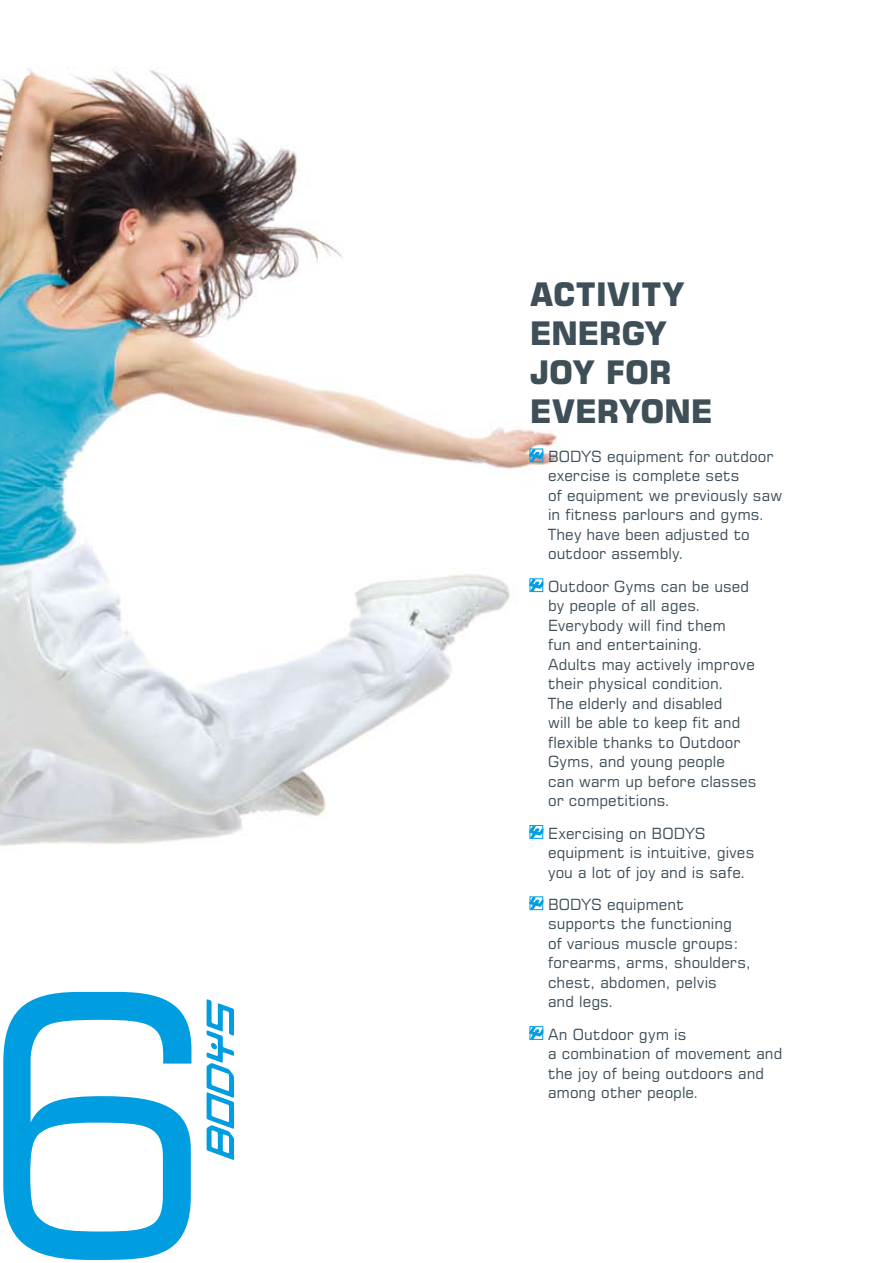
<style>
.page{position:relative;width:893px;height:1263px;background:#fff}
.page>*{position:absolute;margin:0;border:0;box-sizing:border-box;transform-origin:0 0}
.t1{font:331.65px "Square 721 PL";color:#009ee0}
.t2{font:700 30px/39px "Square 721 PL";color:#3e4f58}
.t3{font:14.25px/19.5px "Square 721 PL";letter-spacing:.005em;color:#3e4f58}
</style>
<div class="page">
<img style="left:0;top:67px;width:560px;height:1083px">
<svg style="left:526px;top:449px;width:19px;height:14px"></svg>
<svg style="left:526px;top:579px;width:19px;height:14px"></svg>
<div style="left:530px;top:825px;width:13px;height:13px;border:1px solid #009ee0"></div>
<svg style="left:526px;top:826px;width:19px;height:14px"></svg>
<svg style="left:526px;top:897px;width:19px;height:14px"></svg>
<div style="left:530px;top:1026px;width:13px;height:13px;border:1px solid #009ee0"></div>
<svg style="left:526px;top:1027px;width:19px;height:14px"></svg>
<svg style="left:207px;top:999px;width:27px;height:161px"></svg>
<h1 class="t1" style="left:-23px;top:901px;width:239px">6</h1>
<h2 class="t2" style="left:530px;top:275px;width:23px">ACTIVITY<br>ENER</h2>
<h2 class="t2" style="left:621px;top:314px;width:42px">GY</h2>
<h2 class="t2" style="left:530px;top:353px;width:17px">JOY</h2>
<h2 class="t2" style="left:606px;top:353px;width:42px">FOR</h2>
<h2 class="t2" style="left:530px;top:392px;width:24px">EVERYONE</h2>
<p class="t3" style="left:548px;top:446px;width:236px">BODYS equipment for outdoor exercise is complete sets<br>of equipment we previously saw in fitness parlours and gyms.<br>They have been adjusted to outdoor assembly.</p>
<p class="t3" style="left:548px;top:576px;width:210px">Outdoor Gyms can be used by people of all ages.<br>Everybody will find them<br>fun and entertaining.<br>Adults may actively improve their physical condition.<br>The elderly and disabled<br>will be able to keep fit and flexible thanks to Outdoor<br>Gyms, and young people<br>can warm up before classes or competitions.</p>
<p class="t3" style="left:548px;top:823px;width:208px">Exercising on BODYS equipment is intuitive, gives you a lot of joy and is safe.</p>
<p class="t3" style="left:548px;top:894px;width:204px">BODYS equipment supports the functioning<br>of various muscle groups: forearms, arms, shoulders, chest, abdomen, pelvis<br>and legs.</p>
<p class="t3" style="left:548px;top:1024px;width:236px">An Outdoor gym is<br>a combination of movement and the joy of being outdoors and among other people.</p>
</div>
